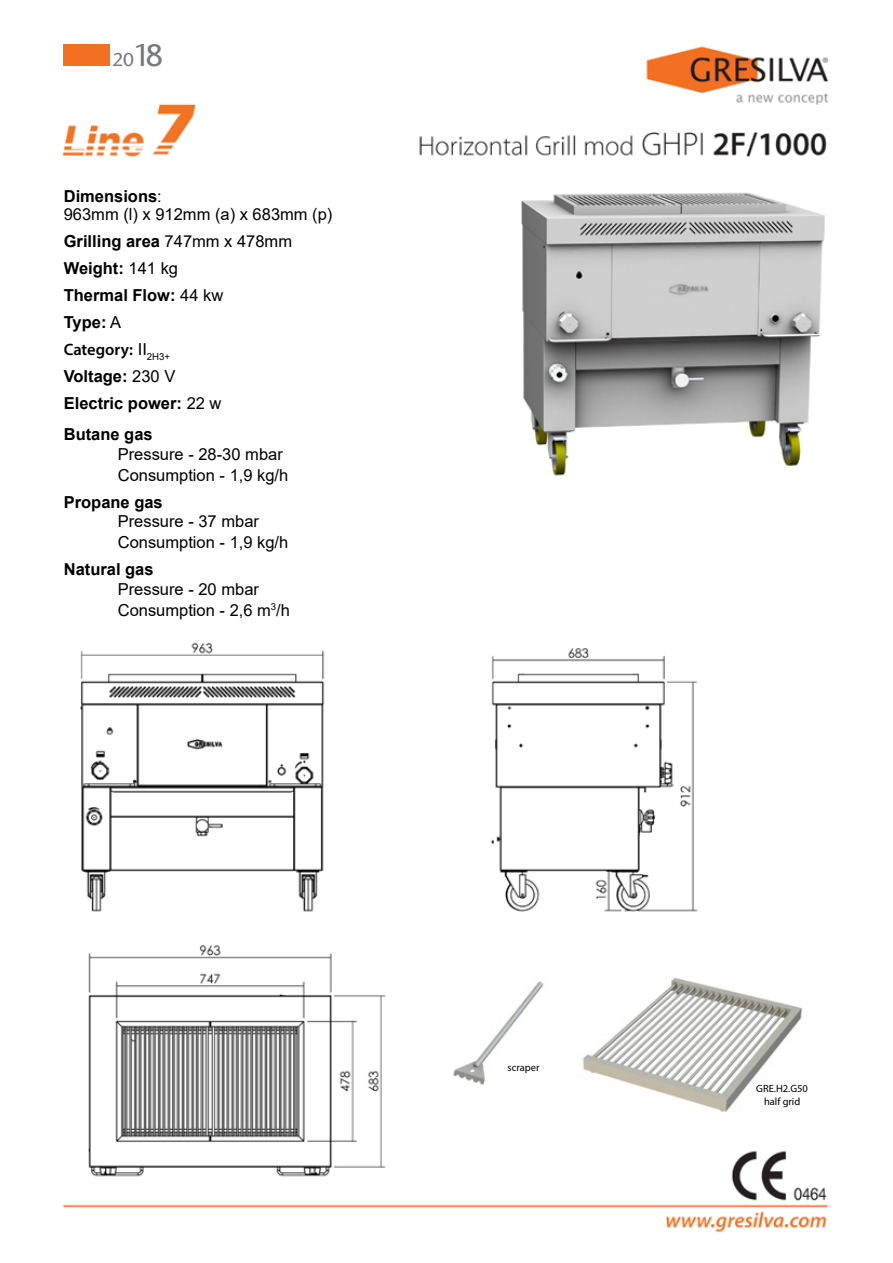
<style>
.page{position:relative;width:893px;height:1263px;background:#fff}
.page>*{position:absolute;margin:0;border:0;box-sizing:border-box;transform-origin:0 0}
.t1{font:500 18px "Stone Sans";color:#77787b}
.t2{font:16.5px/21px "Arial";color:#000}
.t3{font:700 16.5px/27px "Arial";color:#000}
.t4{font:600 16.5px "Myriad Pro";color:#000}
.t5{font:10.5px/12.6px "Myriad Pro";color:#000;text-align:center}
.s1{font-size:30px}
.s2{font-weight:700}
.s3{font-weight:400}
.s4{font-family:"Arial";font-weight:400}
</style>
<div class="page">
<img style="left:62px;top:44px;width:767px;height:1189px">
<img style="left:576px;top:965px;width:233px;height:152px">
<img style="left:448px;top:977px;width:102px;height:108px">
<div style="left:64px;top:44px;width:46px;height:21px;background:#f36f21"></div>
<p class="t1" style="left:112px;top:48px;width:53px">20<span class="s1">18</span></p>
<p class="t2" style="left:64px;top:187px;width:270px;line-height:18px"><span class="s2">Dimensions</span>:<br>963mm (l) x 912mm (a) x 683mm (p)</p>
<p class="t3" style="left:64px;top:227px;width:230px">Grilling area <span class="s3">747mm x 478mm<br></span>Weight: <span class="s3">141 kg<br></span>Thermal Flow: <span class="s3">44 kw<br></span>Type: <span class="s3">A</span></p>
<p class="t4" style="left:64px;top:339px;width:108px">Category: <span class="s4">II</span><sub>2H3+</sub></p>
<p class="t3" style="left:64px;top:362px;width:159px">Voltage: <span class="s3">230 V<br></span>Electric power: <span class="s3">22 w</span></p>
<p class="t3" style="left:64px;top:421px;width:90px">Butane gas</p>
<p class="t2" style="left:118px;top:443px;width:172px">Pressure - 28-30 mbar<br>Consumption - 1,9 kg/h</p>
<p class="t3" style="left:64px;top:488px;width:101px">Propane gas</p>
<p class="t2" style="left:118px;top:511px;width:172px">Pressure - 37 mbar<br>Consumption - 1,9 kg/h</p>
<p class="t3" style="left:64px;top:556px;width:91px">Natural gas</p>
<p class="t2" style="left:118px;top:578px;width:174px">Pressure - 20 mbar<br>Consumption - 2,6 m<sup>3</sup>/h</p>
<p class="t5" style="left:507px;top:1061px;width:33px">scraper</p>
<p class="t5" style="left:756px;top:1083px;width:53px">GRE.H2.G50 half grid</p>
</div>
